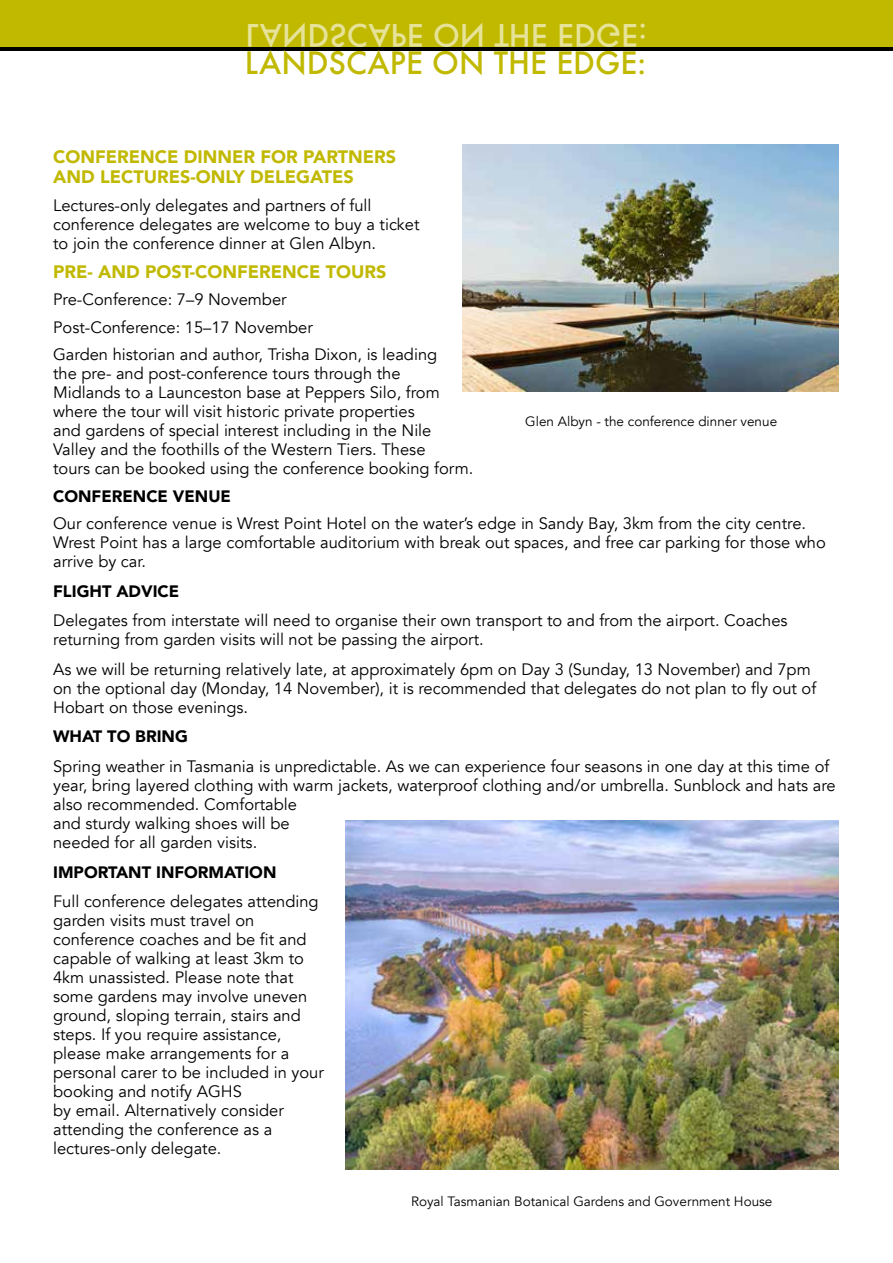
<style>
.page{position:relative;width:893px;height:1263px;background:#fff}
.page>*{position:absolute;margin:0;border:0;box-sizing:border-box;transform-origin:0 0}
.t1{font:500 30px "Futura";color:#c1b900}
.t2{font:900 18px/20.7px "Avenir";color:#c1b900}
.t3{font:16.5px/19px "Avenir";color:#000}
.t4{font:900 16.5px "Avenir";color:#000}
.t5{font:13.5px "Avenir";color:#000}
</style>
<div class="page">
<div style="left:0;top:0;width:893px;height:51px;background:#c1b900"></div>
<hr style="left:0;top:47px;width:893px;height:4px;background:#000">
<img style="left:463px;top:145px;width:375px;height:246px">
<img style="left:345px;top:821px;width:493px;height:348px">
<h1 class="t1" style="left:245px;top:42px;width:403px">LANDSCAPE ON THE EDGE:</h1>
<p class="t2" style="left:53px;top:145px;width:344px">CONFERENCE DINNER FOR PARTNERS<br>AND LECTURES-ONLY DELEGATES</p>
<p class="t3" style="left:53px;top:196px;width:368px">Lectures-only delegates and partners of full conference delegates are welcome to buy a ticket to join the conference dinner at Glen Albyn.</p>
<p class="t2" style="left:53px;top:261px;width:335px">PRE- AND POST-CONFERENCE TOURS</p>
<p class="t3" style="left:53px;top:286px;width:386px;line-height:27.5px">Pre-Conference: 7–9 November<br>Post-Conference: 15–17 November<br>Garden historian and author, Trisha Dixon, is leading</p>
<p class="t3" style="left:53px;top:364px;width:422px">the pre- and post-conference tours through the<br>Midlands to a Launceston base at Peppers Silo, from where the tour will visit historic private properties<br>and gardens of special interest including in the Nile Valley and the foothills of the Western Tiers. These<br>tours can be booked using the conference booking form.</p>
<p class="t4" style="left:53px;top:482px;width:179px">CONFERENCE VENUE</p>
<p class="t3" style="left:53px;top:514px;width:774px">Our conference venue is Wrest Point Hotel on the water’s edge in Sandy Bay, 3km from the city centre.<br>Wrest Point has a large comfortable auditorium with break out spaces, and free car parking for those who arrive by car.</p>
<p class="t4" style="left:53px;top:577px;width:128px">FLIGHT ADVICE</p>
<p class="t3" style="left:53px;top:611px;width:736px">Delegates from interstate will need to organise their own transport to and from the airport. Coaches returning from garden visits will not be passing the airport.</p>
<p class="t3" style="left:53px;top:660px;width:765px">As we will be returning relatively late, at approximately 6pm on Day 3 (Sunday, 13 November) and 7pm on the optional day (Monday, 14 November), it is recommended that delegates do not plan to fly out of<br>Hobart on those evenings.</p>
<p class="t4" style="left:53px;top:723px;width:136px">WHAT TO BRING</p>
<p class="t3" style="left:53px;top:757px;width:784px">Spring weather in Tasmania is unpredictable. As we can experience four seasons in one day at this time of year, bring layered clothing with warm jackets, waterproof clothing and/or umbrella. Sunblock and hats are also recommended. Comfortable<br>and sturdy walking shoes will be<br>needed for all garden visits.</p>
<p class="t4" style="left:53px;top:858px;width:225px">IMPORTANT INFORMATION</p>
<p class="t3" style="left:53px;top:892px;width:272px">Full conference delegates attending garden visits must travel on conference coaches and be fit and capable of walking at least 3km to<br>4km unassisted. Please note that some gardens may involve uneven ground, sloping terrain, stairs and steps. If you require assistance, please make arrangements for a personal carer to be included in your booking and notify AGHS<br>by email. Alternatively consider attending the conference as a lectures-only delegate.</p>
<p class="t5" style="left:525px;top:413px;width:253px">Glen Albyn - the conference dinner venue</p>
<p class="t5" style="left:411px;top:1194px;width:363px">Royal Tasmanian Botanical Gardens and Government House</p>
</div>
